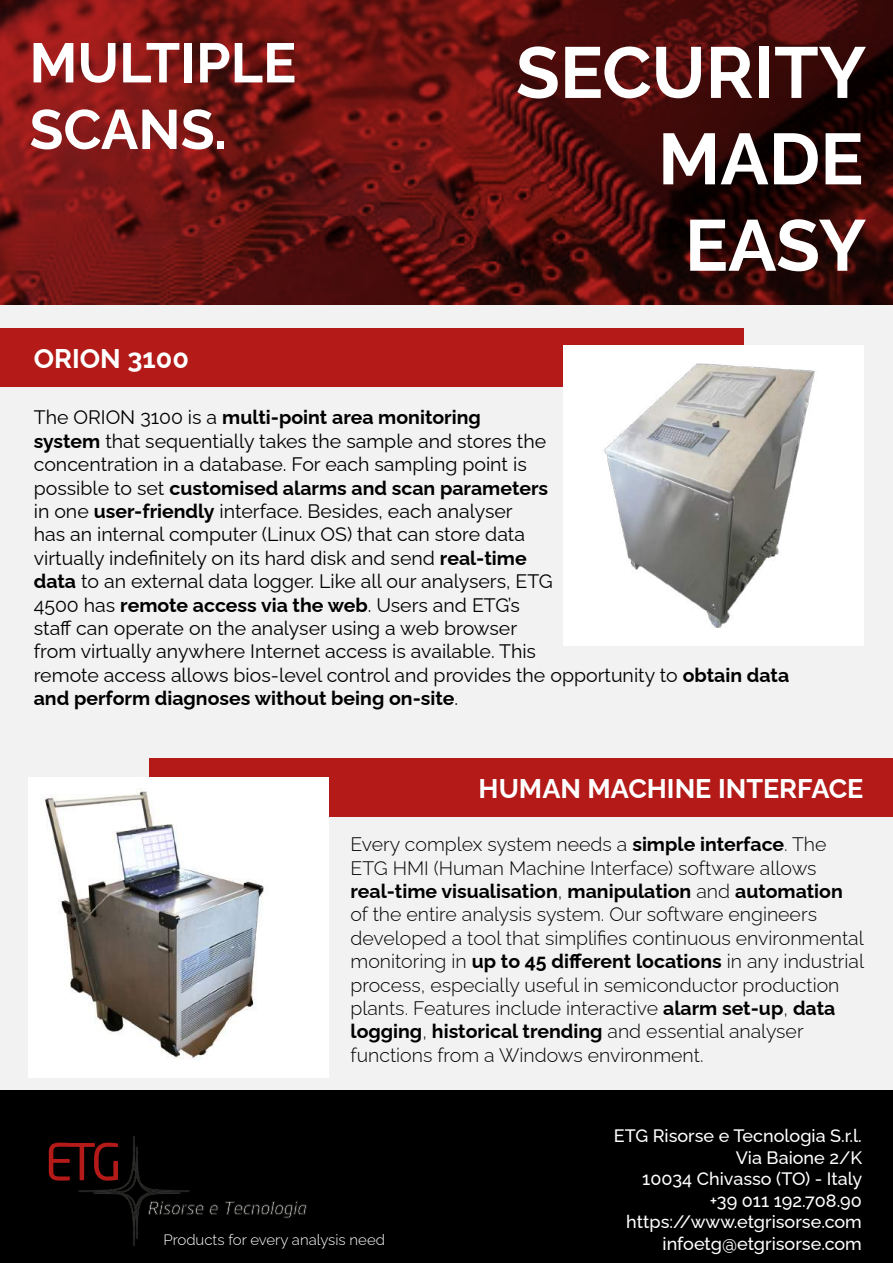
<style>
.page{position:relative;width:893px;height:1263px;background:#fff}
.page>*{position:absolute;margin:0;border:0;box-sizing:border-box;transform-origin:0 0}
.t1{font:700 72px/86.4px "Raleway";color:#fff;text-align:right}
.t2{font:700 55.5px/66.6px "Raleway";color:#fff}
.t3{font:700 27px "Raleway";color:#fff}
.t4{font:19.5px/23.4px "Raleway";color:#000}
.t5{font:300 19.5px/23.4px "Raleway";color:#000}
.t6{font:500 18px/21.6px "Raleway";color:#fff;text-align:right}
.t7{font:300 15px "Raleway";color:#fff}
.s1{font-weight:700}
</style>
<div class="page">
<div style="left:0;top:304px;width:893px;height:787px;background:#f2f2f2"></div>
<div style="left:0;top:328px;width:743px;height:58px;background:#b31a18"></div>
<div style="left:149px;top:758px;width:744px;height:59px;background:#b31a18"></div>
<div style="left:563px;top:345px;width:300px;height:300px;background:#fff"></div>
<img style="left:604px;top:363px;width:211px;height:265px">
<div style="left:28px;top:777px;width:300px;height:300px;background:#fff"></div>
<img style="left:44px;top:789px;width:220px;height:270px">
<svg style="left:0;top:0;width:893px;height:304px;background:#59100e"></svg>
<div style="left:0;top:1091px;width:893px;height:172px;background:#000"></div>
<svg style="left:225px;top:1201px;width:82px;height:18px"></svg>
<svg style="left:49px;top:1136px;width:169px;height:110px"></svg>
<h2 class="t2" style="left:29px;top:23px;width:268px">MULTIPLE<br>SCANS.</h2>
<h3 class="t3" style="left:34px;top:337px;width:157px">ORION 3100</h3>
<h1 class="t1" style="left:516px;top:21px;width:352px">SECURITY<br>MADE<br>EASY</h1>
<p class="t4" style="left:34px;top:404px;width:757px">The ORION 3100 is a <span class="s1">multi-point area monitoring<br>system</span> that sequentially takes the sample and stores the<br>concentration in a database. For each sampling point is<br>possible to set <span class="s1">customised alarms and scan parameters<br></span>in one <span class="s1">user-friendly</span> interface. Besides, each analyser<br>has an internal computer (Linux OS) that can store data<br>virtually indefinitely on its hard disk and send <span class="s1">real-time<br>data</span> to an external data logger. Like all our analysers, ETG<br>4500 has <span class="s1">remote access via the web</span>. Users and ETG’s<br>staff can operate on the analyser using a web browser<br>from virtually anywhere Internet access is available. This<br>remote access allows bios-level control and provides the opportunity to <span class="s1">obtain data and perform diagnoses without being on-site</span>.</p>
<h3 class="t3" style="left:479px;top:767px;width:386px">HUMAN MACHINE INTERFACE</h3>
<p class="t5" style="left:350px;top:830px;width:515px">Every complex system needs a <span class="s1">simple interface</span>. The ETG HMI (Human Machine Interface) software allows <span class="s1">real-time visualisation</span>, <span class="s1">manipulation</span> and <span class="s1">automation </span>of the entire analysis system. Our software engineers developed a tool that simplifies continuous environmental monitoring in <span class="s1">up to 45 different locations</span> in any industrial process, especially useful in semiconductor production plants. Features include interactive <span class="s1">alarm set-up</span>, <span class="s1">data logging</span>, <span class="s1">historical trending</span> and essential analyser functions from a Windows environment.</p>
<p class="t6" style="left:614px;top:1123px;width:250px">ETG Risorse e Tecnologia S.r.l.<br>Via Baione 2/K<br>10034 Chivasso (TO) - Italy +39 011 192.708.90 https://www.etgrisorse.com</p>
<p class="t7" style="left:163px;top:1228px;width:223px">Products for every analysis need</p>
<p class="t6" style="left:663px;top:1231px;width:201px">infoetg@etgrisorse.com</p>
</div>
